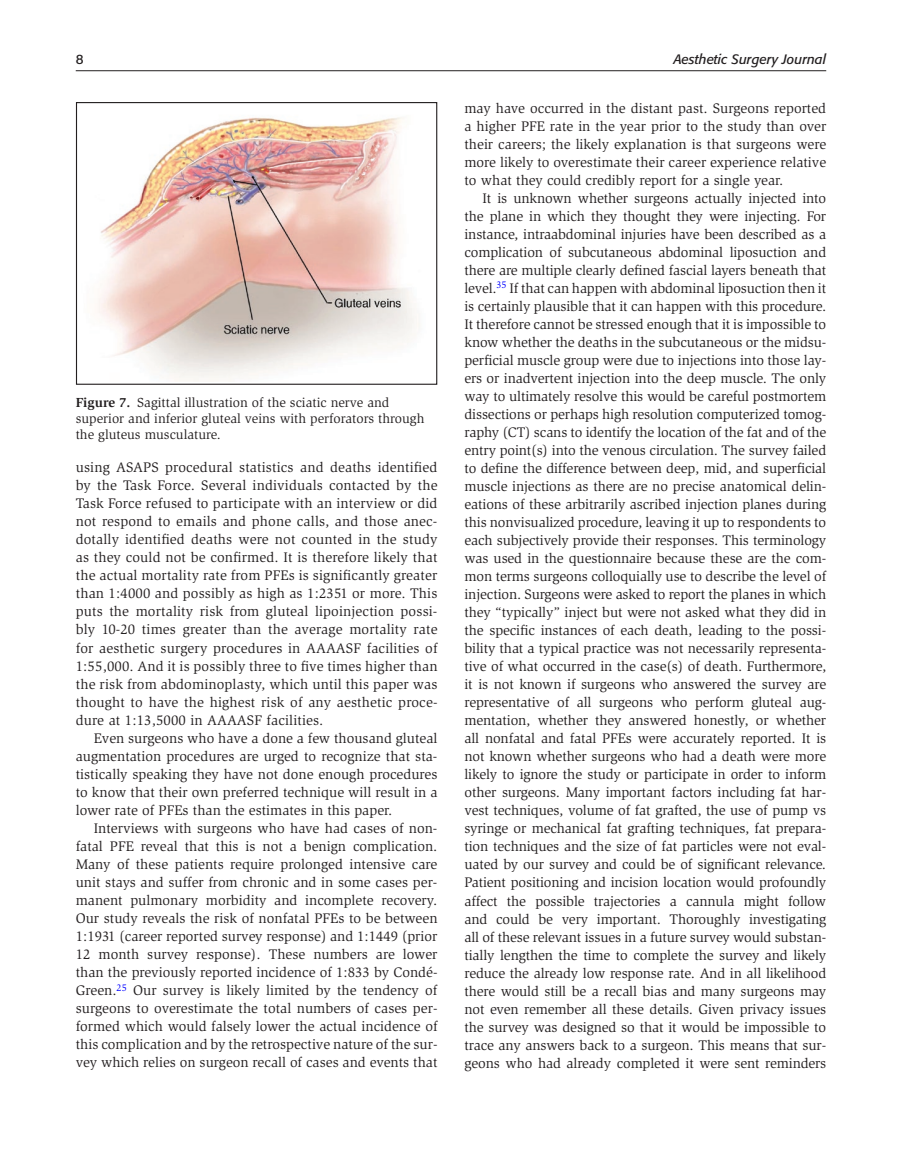
<style>
.page{position:relative;width:902px;height:1174px;background:#fff}
.page>*{position:absolute;margin:0;border:0;box-sizing:border-box;transform-origin:0 0}
.t1{font:14.25px/18px "Slimbach";color:#231f20;text-align:justify}
.t2{font:13.5px/15.8px "Slimbach";color:#231f20}
.t3{font:italic 13.5px "Formata";color:#231f20}
.t4{font:13.5px "Formata";color:#231f20}
.s1{font-weight:700}
</style>
<div class="page">
<hr style="left:76px;top:70px;width:750px;height:1px;background:#231f20">
<img style="left:98px;top:117px;width:322px;height:264px">
<div style="left:76px;top:102px;width:361px;height:283px;border:1px solid #231f20"></div>
<p class="t4" style="left:76px;top:51px;width:9px">8</p>
<p class="t3" style="left:673px;top:51px;width:154px">Aesthetic Surgery Journal</p>
<p class="t2" style="left:76px;top:395px;width:350px"><span class="s1">Figure 7.</span> Sagittal illustration of the sciatic nerve and superior and inferior gluteal veins with perforators through the gluteus musculature.</p>
<p class="t1" style="left:76px;top:458px;width:363px">using ASAPS procedural statistics and deaths identified by the Task Force. Several individuals contacted by the Task Force refused to participate with an interview or did not respond to emails and phone calls, and those anec&shy;dotally identified deaths were not counted in the study as they could not be confirmed. It is therefore likely that the actual mortality rate from PFEs is significantly greater than 1:4000 and possibly as high as 1:2351 or more. This puts the mortality risk from gluteal lipoinjection possi&shy;bly 10-20 times greater than the average mortality rate for aesthetic surgery procedures in AAAASF facilities of 1:55,000. And it is possibly three to five times higher than the risk from abdominoplasty, which until this paper was thought to have the highest risk of any aesthetic proce&shy;dure at 1:13,5000 in AAAASF facilities.</p>
<p class="t1" style="left:76px;top:729px;width:363px;text-indent:18px">Even surgeons who have a done a few thousand gluteal augmentation procedures are urged to recognize that sta&shy;tistically speaking they have not done enough procedures to know that their own preferred technique will result in a lower rate of PFEs than the estimates in this paper.</p>
<p class="t1" style="left:76px;top:819px;width:363px;text-indent:18px">Interviews with surgeons who have had cases of non&shy;fatal PFE reveal that this is not a benign complication.<br>Many of these patients require prolonged intensive care unit stays and suffer from chronic and in some cases per&shy;manent pulmonary morbidity and incomplete recovery.<br>Our study reveals the risk of nonfatal PFEs to be between 1:1931 (career reported survey response) and 1:1449 (prior 12 month survey response). These numbers are lower than the previously reported incidence of 1:833 by Condé-Green.<sup>25</sup> Our survey is likely limited by the tendency of surgeons to overestimate the total numbers of cases per&shy;formed which would falsely lower the actual incidence of this complication and by the retrospective nature of the sur&shy;vey which relies on surgeon recall of cases and events that</p>
<p class="t1" style="left:464px;top:99px;width:363px">may have occurred in the distant past. Surgeons reported a higher PFE rate in the year prior to the study than over their careers; the likely explanation is that surgeons were more likely to overestimate their career experience relative to what they could credibly report for a single year.</p>
<p class="t1" style="left:464px;top:189px;width:363px;text-indent:18px">It is unknown whether surgeons actually injected into the plane in which they thought they were injecting. For instance, intraabdominal injuries have been described as a complication of subcutaneous abdominal liposuction and there are multiple clearly defined fascial layers beneath that level.<sup>35</sup> If that can happen with abdominal liposuction then it is certainly plausible that it can happen with this procedure.<br>It therefore cannot be stressed enough that it is impossible to know whether the deaths in the subcutaneous or the midsu&shy;perficial muscle group were due to injections into those lay&shy;ers or inadvertent injection into the deep muscle. The only way to ultimately resolve this would be careful postmortem dissections or perhaps high resolution computerized tomog&shy;raphy (CT) scans to identify the location of the fat and of the entry point(s) into the venous circulation. The survey failed to define the difference between deep, mid, and superficial muscle injections as there are no precise anatomical delin&shy;eations of these arbitrarily ascribed injection planes during this nonvisualized procedure, leaving it up to respondents to each subjectively provide their responses. This terminology was used in the questionnaire because these are the com&shy;mon terms surgeons colloquially use to describe the level of injection. Surgeons were asked to report the planes in which they “typically” inject but were not asked what they did in the specific instances of each death, leading to the possi&shy;bility that a typical practice was not necessarily representa&shy;tive of what occurred in the case(s) of death. Furthermore, it is not known if surgeons who answered the survey are representative of all surgeons who perform gluteal aug&shy;mentation, whether they answered honestly, or whether all nonfatal and fatal PFEs were accurately reported. It is not known whether surgeons who had a death were more likely to ignore the study or participate in order to inform other surgeons. Many important factors including fat har&shy;vest techniques, volume of fat grafted, the use of pump vs syringe or mechanical fat grafting techniques, fat prepara&shy;tion techniques and the size of fat particles were not eval&shy;uated by our survey and could be of significant relevance.<br>Patient positioning and incision location would profoundly affect the possible trajectories a cannula might follow and could be very important. Thoroughly investigating all of these relevant issues in a future survey would substan&shy;tially lengthen the time to complete the survey and likely reduce the already low response rate. And in all likelihood there would still be a recall bias and many surgeons may not even remember all these details. Given privacy issues the survey was designed so that it would be impossible to trace any answers back to a surgeon. This means that sur&shy;geons who had already completed it were sent reminders</p>
</div>
